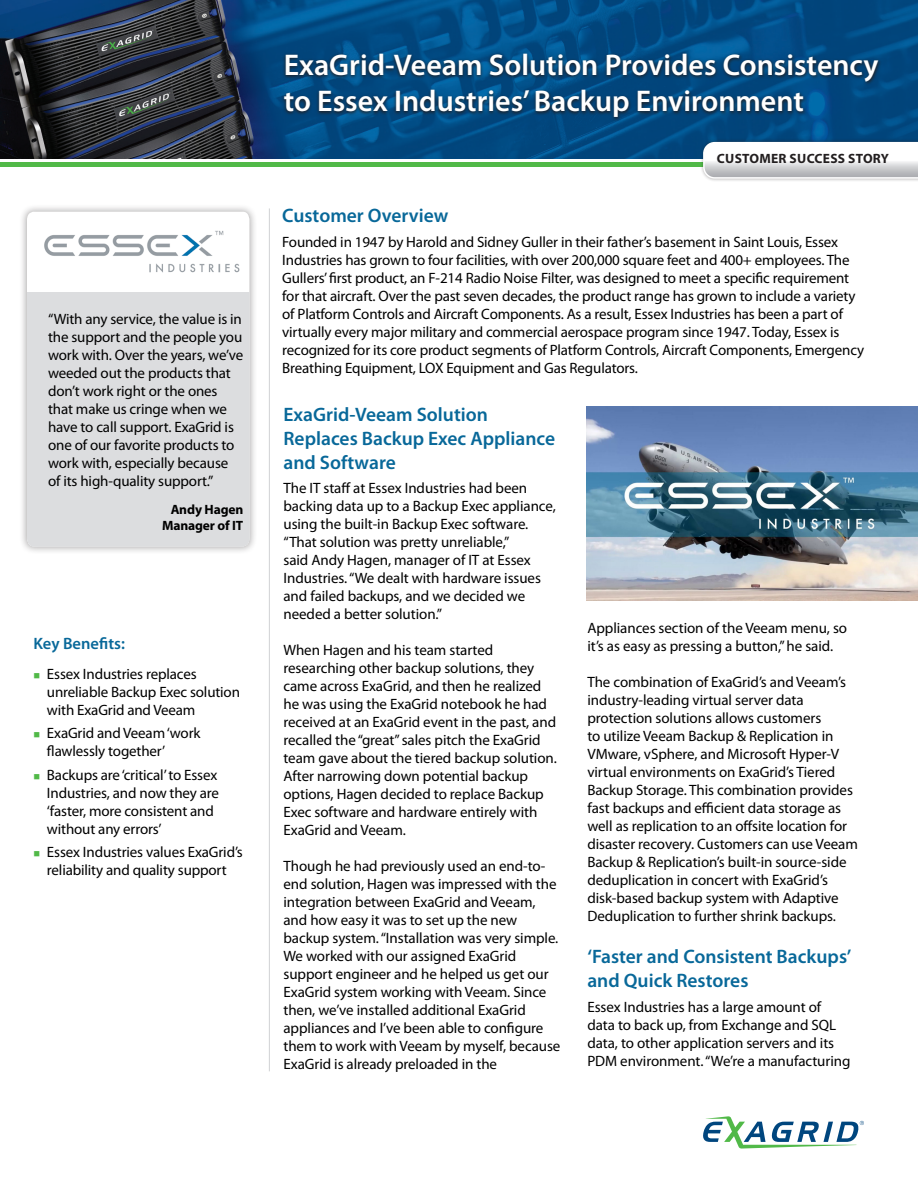
<style>
.page{position:relative;width:918px;height:1188px;background:#fff}
.page>*{position:absolute;margin:0;border:0;box-sizing:border-box;transform-origin:0 0}
.Headline{font:600 30px/36px "Myriad Pro";color:#fff}
.Blue_Paragraph_heade{font:600 19.5px/24px "Myriad Pro";color:#086899}
.Key_Benefits_headlin{font:600 16.5px "Myriad Pro";color:#086899}
.Blue_Paragraph_heade-2{font:15px/18px "Myriad Pro";letter-spacing:-.005em;color:#000}
.Body_Copy{font:15px/18px "Myriad Pro";letter-spacing:-.01em;color:#000}
.Customer_Quote{font:15px/18px "Myriad Pro";letter-spacing:-.01em;color:#000}
.t1{font:700 13.5px "Myriad Pro";letter-spacing:.02em;color:#231f20}
.Customer_Quote-2{font:700 13.5px "Myriad Pro";letter-spacing:-.01em;color:#000}
</style>
<div class="page">
<svg style="left:703px;top:1116px;width:161px;height:33px"></svg>
<div style="left:0;top:162px;width:918px;height:5px;background:#51b948"></div>
<img style="left:0;top:0;width:918px;height:159px">
<div style="left:700px;top:139px;width:218px;height:43px;background:#231f20;opacity:.4"></div>
<svg style="left:703px;top:142px;width:215px;height:37px"></svg>
<svg style="left:281px;top:52px;width:601px;height:70px;background:#084270"></svg>
<hr style="left:269px;top:208px;width:1px;height:863px;background:#d1d2d4">
<div style="left:19px;top:204px;width:238px;height:350px;background:#231f20;opacity:.4"></div>
<svg style="left:27px;top:212px;width:222px;height:80px"></svg>
<div style="left:27px;top:292px;width:222px;height:254px;background:#dcdddf"></div>
<img style="left:43px;top:229px;width:200px;height:45px">
<img style="left:587px;top:406px;width:331px;height:194px">
<p class="Customer_Quote" style="left:48px;top:310px;width:197px">“With any service, the value is in the support and the people you work with. Over the years, we’ve weeded out the products that don’t work right or the ones that make us cringe when we have to call support. ExaGrid is one of our favorite products to work with, especially because of its high-quality support.”</p>
<p class="Customer_Quote-2" style="left:171px;top:500px;width:74px">Andy Hagen</p>
<p class="Customer_Quote-2" style="left:162px;top:516px;width:83px">Manager of IT</p>
<p class="Key_Benefits_headlin" style="left:33px;top:633px;width:93px">Key Benefits:</p>
<p class="Body_Copy" style="left:47px;top:665px;width:195px">Essex Industries replaces unreliable Backup Exec solution with ExaGrid and Veeam</p>
<p class="Body_Copy" style="left:47px;top:724px;width:155px">ExaGrid and Veeam ‘work flawlessly together’</p>
<p class="Body_Copy" style="left:47px;top:766px;width:174px">Backups are ‘critical’ to Essex<br>Industries, and now they are ‘faster, more consistent and without any errors’</p>
<p class="Body_Copy" style="left:47px;top:843px;width:197px">Essex Industries values ExaGrid’s reliability and quality support</p>
<p class="Headline" style="left:284px;top:46px;width:596px">ExaGrid-Veeam Solution Provides Consistency to Essex Industries’ Backup Environment</p>
<p class="t1" style="left:717px;top:150px;width:174px">CUSTOMER SUCCESS STORY</p>
<p class="Blue_Paragraph_heade" style="left:282px;top:203px;width:168px">Customer Overview</p>
<p class="Body_Copy" style="left:282px;top:233px;width:584px">Founded in 1947 by Harold and Sidney Guller in their father’s basement in Saint Louis, Essex Industries has grown to four facilities, with over 200,000 square feet and 400+ employees. The Gullers’ first product, an F-214 Radio Noise Filter, was designed to meet a specific requirement for that aircraft. Over the past seven decades, the product range has grown to include a variety of Platform Controls and Aircraft Components. As a result, Essex Industries has been a part of virtually every major military and commercial aerospace program since 1947. Today, Essex is recognized for its core product segments of Platform Controls, Aircraft Components, Emergency Breathing Equipment, LOX Equipment and Gas Regulators.</p>
<p class="Blue_Paragraph_heade" style="left:284px;top:402px;width:273px">ExaGrid-Veeam Solution<br>Replaces Backup Exec Appliance and Software</p>
<p class="Blue_Paragraph_heade-2" style="left:284px;top:479px;width:274px">The IT staff at Essex Industries had been backing data up to a Backup Exec appliance, using the built-in Backup Exec software. “That solution was pretty unreliable,”<br>said Andy Hagen, manager of IT at Essex Industries. “We dealt with hardware issues and failed backups, and we decided we needed a better solution.”</p>
<p class="Blue_Paragraph_heade-2" style="left:284px;top:641px;width:275px">When Hagen and his team started researching other backup solutions, they came across ExaGrid, and then he realized he was using the ExaGrid notebook he had received at an ExaGrid event in the past, and recalled the “great” sales pitch the ExaGrid team gave about the tiered backup solution.<br>After narrowing down potential backup options, Hagen decided to replace Backup Exec software and hardware entirely with ExaGrid and Veeam.</p>
<p class="Blue_Paragraph_heade-2" style="left:284px;top:857px;width:278px">Though he had previously used an end-to&shy;end solution, Hagen was impressed with the integration between ExaGrid and Veeam, and how easy it was to set up the new backup system. “Installation was very simple.<br>We worked with our assigned ExaGrid support engineer and he helped us get our ExaGrid system working with Veeam. Since then, we’ve installed additional ExaGrid appliances and I’ve been able to configure them to work with Veeam by myself, because ExaGrid is already preloaded in the</p>
<p class="Blue_Paragraph_heade-2" style="left:587px;top:619px;width:261px">Appliances section of the Veeam menu, so it’s as easy as pressing a button,” he said.</p>
<p class="Blue_Paragraph_heade-2" style="left:587px;top:673px;width:272px">The combination of ExaGrid’s and Veeam’s industry-leading virtual server data protection solutions allows customers<br>to utilize Veeam Backup &amp; Replication in VMware, vSphere, and Microsoft Hyper-V virtual environments on ExaGrid’s Tiered Backup Storage. This combination provides fast backups and efficient data storage as well as replication to an offsite location for disaster recovery. Customers can use Veeam Backup &amp; Replication’s built-in source-side deduplication in concert with ExaGrid’s disk-based backup system with Adaptive Deduplication to further shrink backups.</p>
<p class="Blue_Paragraph_heade" style="left:587px;top:944px;width:266px">‘Faster and Consistent Backups’ and Quick Restores</p>
<p class="Blue_Paragraph_heade-2" style="left:587px;top:998px;width:265px">Essex Industries has a large amount of data to back up, from Exchange and SQL data, to other application servers and its PDM environment. “We’re a manufacturing</p>
</div>
